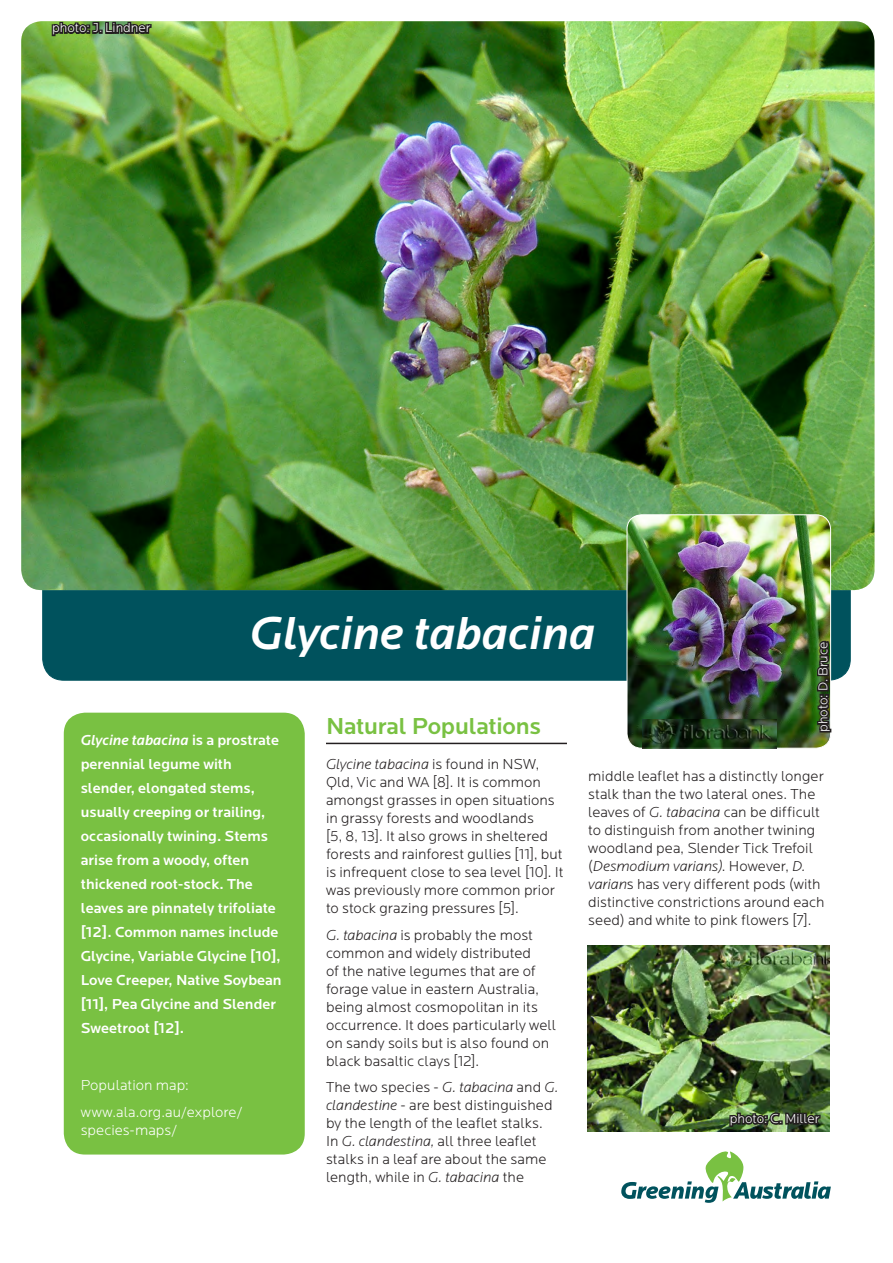
<style>
.page{position:relative;width:893px;height:1263px;background:#fff}
.page>*{position:absolute;margin:0;border:0;box-sizing:border-box;transform-origin:0 0}
.Title_-_formal{font:italic 500 48px "Locator";color:#fff}
.Head_A{font:500 24px "Locator";letter-spacing:-.01em;color:#79c142}
.body{font:300 15px/18px "Locator";letter-spacing:.005em;color:#231f20}
.green_box_text{font:500 15px/24px "Locator";color:#fff}
.body-2{font:300 15px/18px "Locator";letter-spacing:.005em;color:#fff}
.green_box_text-2{font:300 13.5px "Locator";color:#fff}
.s1{font-style:italic}
</style>
<div class="page">
<div style="left:43px;top:553px;width:807px;height:127px;background:#00525d;border-radius:21px"></div>
<svg style="left:621px;top:1151px;width:210px;height:52px"></svg>
<img style="left:21px;top:21px;width:853px;height:569px">
<div style="left:64px;top:713px;width:241px;height:441px;background:#79c142;border-radius:21px"></div>
<img style="left:627px;top:515px;width:204px;height:233px">
<div style="left:627px;top:514px;width:204px;height:234px;border:1px solid #fff;border-radius:15px"></div>
<hr style="left:326px;top:743px;width:241px;height:1px;background:#231f20">
<svg style="left:814px;top:639px;width:21px;height:95px"></svg>
<svg style="left:50px;top:21px;width:103px;height:19px;background:#587440"></svg>
<img style="left:642px;top:719px;width:134px;height:29px">
<img style="left:588px;top:945px;width:241px;height:187px">
<img style="left:728px;top:1103px;width:94px;height:27px">
<p class="green_box_text-2" style="left:52px;top:20px;width:100px">photo: J. Lindner</p>
<p class="Title_-_formal" style="left:250px;top:604px;width:347px">Glycine tabacina</p>
<p class="green_box_text-2" style="left:815px;top:732px;width:92px;rotate:-90deg">photo: D. Bruce</p>
<p class="body" style="left:588px;top:766px;width:238px">middle leaflet has a distinctly longer stalk than the two lateral ones. The leaves of <span class="s1">G. tabacina</span> can be difficult to distinguish from another twining woodland pea, Slender Tick Trefoil (<span class="s1">Desmodium varians)</span>. However, <span class="s1">D. varian</span>s has very different pods (with distinctive constrictions around each seed) and white to pink flowers [7].</p>
<p class="Head_A" style="left:326px;top:712px;width:216px">Natural Populations</p>
<p class="body" style="left:326px;top:755px;width:239px"><span class="s1">Glycine tabacina</span> is found in NSW, Qld, Vic and WA [8]. It is common amongst grasses in open situations in grassy forests and woodlands<br>[5, 8, 13]. It also grows in sheltered forests and rainforest gullies [11], but is infrequent close to sea level [10]. It was previously more common prior to stock grazing pressures [5].</p>
<p class="body" style="left:326px;top:925px;width:232px"><span class="s1">G. tabacina</span> is probably the most common and widely distributed<br>of the native legumes that are of forage value in eastern Australia, being almost cosmopolitan in its occurrence. It does particularly well on sandy soils but is also found on black basaltic clays [12].</p>
<p class="body" style="left:326px;top:1078px;width:234px">The two species - <span class="s1">G. tabacina</span> and <span class="s1">G. clandestine</span> - are best distinguished by the length of the leaflet stalks.<br>In <span class="s1">G. clandestina,</span> all three leaflet stalks in a leaf are about the same length, while in <span class="s1">G. tabacina</span> the</p>
<p class="green_box_text" style="left:81px;top:727px;width:202px"><span class="s1">Glycine tabacina</span> is a prostrate perennial legume with slender, elongated stems, usually creeping or trailing, occasionally twining. Stems arise from a woody, often thickened root-stock. The leaves are pinnately trifoliate [12]. Common names include<br>Glycine, Variable Glycine [10],<br>Love Creeper, Native Soybean [11], Pea Glycine and Slender<br>Sweetroot [12].</p>
<p class="body-2" style="left:81px;top:1076px;width:109px">Population map:</p>
<p class="body-2" style="left:81px;top:1102px;width:164px">www.ala.org.au/explore/ species-maps/</p>
<p class="green_box_text-2" style="left:730px;top:1110px;width:91px">photo: C. Miller</p>
</div>
